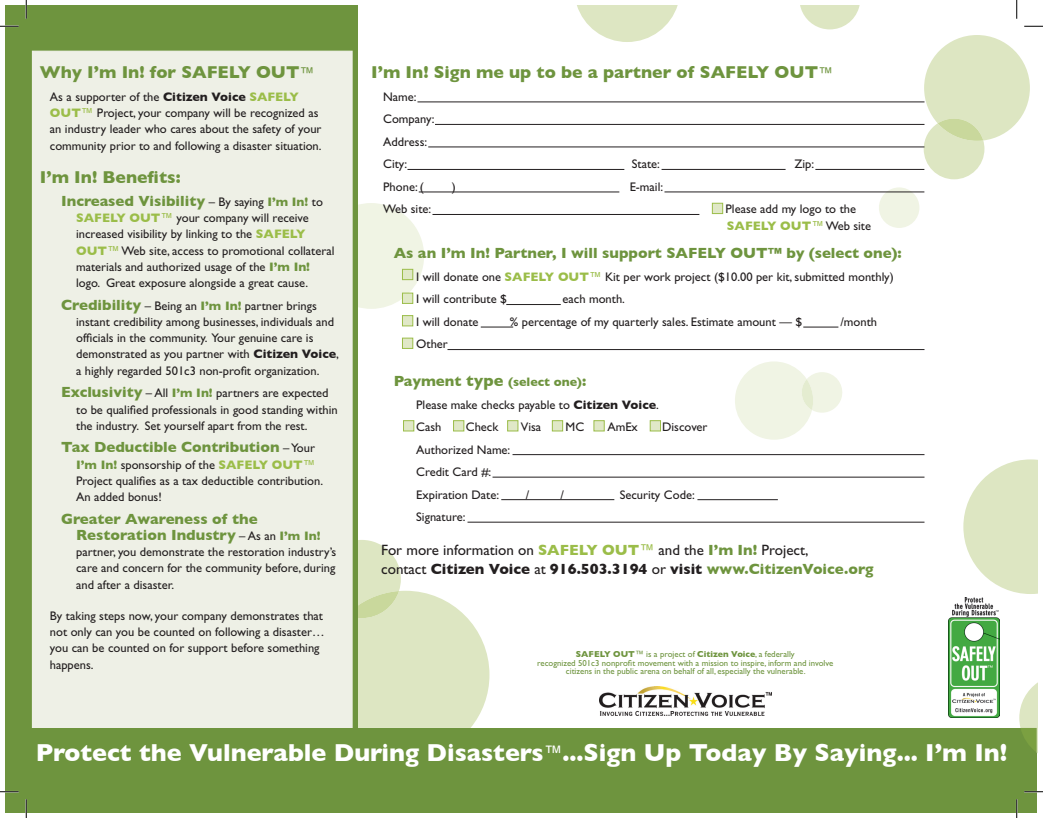
<style>
.page{position:relative;width:1043px;height:818px;background:#fff}
.page>*{position:absolute;margin:0;border:0;box-sizing:border-box;transform-origin:0 0}
.t1{font:700 25px "Gill Sans";color:#fff}
.t2{font:700 17.5px "Gill Sans";color:#6e943e}
.t3{font:700 15px/16.2px "Gill Sans";color:#6e943e}
.t4{font:15px/18.8px "Gill Sans";color:#231f20}
.t5{font:12.5px/16.2px "Gill Sans";color:#231f20}
.t6{font:8.75px/8.8px "Gill Sans";color:#6e943e;text-align:center}
.s1{font-weight:400;font-size:15px}
.s2{font-weight:700}
.s3{font-weight:700;color:#9bbd49}
.s4{color:#9bbd49}
.s5{font-weight:400;font-size:12.5px;color:#231f20}
.s6{font-size:12.5px}
.s7{font-weight:700;color:#6e943e}
.s8{font-weight:700;font-size:15px;color:#6e943e}
.s9{font-weight:700;font-size:16.25px;color:#6e943e}
.s10{font-weight:400;font-size:18.75px}
</style>
<div class="page">
<svg style="left:357px;top:540px;width:132px;height:188px"></svg>
<svg style="left:357px;top:203px;width:67px;height:106px"></svg>
<svg style="left:923px;top:35px;width:106px;height:144px"></svg>
<div style="left:879px;top:187px;width:40px;height:41px;background:#f0f4e4;border-radius:50%"></div>
<svg style="left:963px;top:459px;width:74px;height:135px"></svg>
<div style="left:5px;top:5px;width:352px;height:786px;background:#6e943e"></div>
<div style="left:32px;top:51px;width:320px;height:704px;background:#eef0e6"></div>
<hr style="left:417px;top:102px;width:507px;height:1px;background:#231f20">
<hr style="left:435px;top:124px;width:489px;height:1px;background:#231f20">
<hr style="left:428px;top:147px;width:496px;height:1px;background:#231f20">
<hr style="left:407px;top:169px;width:217px;height:1px;background:#231f20">
<hr style="left:419px;top:192px;width:200px;height:1px;background:#231f20">
<hr style="left:432px;top:214px;width:267px;height:1px;background:#231f20">
<hr style="left:506px;top:304px;width:55px;height:1px;background:#231f20">
<hr style="left:481px;top:327px;width:32px;height:1px;background:#231f20">
<hr style="left:447px;top:349px;width:477px;height:1px;background:#231f20">
<hr style="left:512px;top:454px;width:412px;height:1px;background:#231f20">
<hr style="left:492px;top:477px;width:432px;height:1px;background:#231f20">
<hr style="left:501px;top:499px;width:113px;height:1px;background:#231f20">
<hr style="left:467px;top:522px;width:457px;height:1px;background:#231f20">
<div style="left:712px;top:203px;width:11px;height:11px;background:#e0e8c7;border:1px solid #9bbd49"></div>
<div style="left:402px;top:337px;width:11px;height:12px;background:#e0e8c7;border:1px solid #9bbd49"></div>
<div style="left:402px;top:315px;width:11px;height:11px;background:#e0e8c7;border:1px solid #9bbd49"></div>
<div style="left:402px;top:292px;width:11px;height:12px;background:#e0e8c7;border:1px solid #9bbd49"></div>
<div style="left:402px;top:269px;width:11px;height:11px;background:#e0e8c7;border:1px solid #9bbd49"></div>
<div style="left:403px;top:420px;width:11px;height:11px;background:#e0e8c7;border:1px solid #9bbd49"></div>
<div style="left:453px;top:420px;width:11px;height:11px;background:#e0e8c7;border:1px solid #9bbd49"></div>
<div style="left:507px;top:420px;width:11px;height:11px;background:#e0e8c7;border:1px solid #9bbd49"></div>
<div style="left:552px;top:420px;width:11px;height:11px;background:#e0e8c7;border:1px solid #9bbd49"></div>
<div style="left:593px;top:420px;width:11px;height:11px;background:#e0e8c7;border:1px solid #9bbd49"></div>
<div style="left:649px;top:420px;width:12px;height:11px;background:#e0e8c7;border:1px solid #9bbd49"></div>
<hr style="left:661px;top:169px;width:124px;height:1px;background:#231f20">
<hr style="left:815px;top:169px;width:109px;height:1px;background:#231f20">
<hr style="left:664px;top:192px;width:260px;height:1px;background:#231f20">
<hr style="left:803px;top:327px;width:35px;height:1px;background:#231f20">
<div style="left:5px;top:728px;width:1031px;height:84px;background:#6e943e"></div>
<hr style="left:697px;top:499px;width:81px;height:1px;background:#231f20">
<svg style="left:600px;top:692px;width:172px;height:24px"></svg>
<img style="left:599px;top:686px;width:172px;height:29px">
<svg style="left:949px;top:618px;width:51px;height:100px"></svg>
<img style="left:948px;top:597px;width:51px;height:120px">
<svg style="left:577px;top:5px;width:100px;height:37px"></svg>
<svg style="left:800px;top:5px;width:59px;height:24px"></svg>
<svg style="left:735px;top:361px;width:107px;height:78px"></svg>
<svg style="left:1019px;top:683px;width:18px;height:70px"></svg>
<svg style="left:0;top:25px;width:19px;height:2px"></svg>
<svg style="left:1024px;top:25px;width:18px;height:2px"></svg>
<svg style="left:0;top:791px;width:19px;height:1px"></svg>
<svg style="left:1024px;top:790px;width:18px;height:2px"></svg>
<svg style="left:25px;top:0;width:2px;height:19px"></svg>
<svg style="left:25px;top:799px;width:2px;height:19px"></svg>
<svg style="left:1016px;top:0;width:1px;height:19px"></svg>
<svg style="left:1015px;top:799px;width:2px;height:19px"></svg>
<h2 class="t2" style="left:40px;top:62px;width:276px">Why I’m In! for SAFELY OUT<span class="s1">™</span></h2>
<p class="t5" style="left:50px;top:88px;width:273px">As a supporter of the <span class="s2">Citizen Voice</span> <span class="s3">SAFELY OUT</span><span class="s4">™</span> Project, your company will be recognized as an industry leader who cares about the safety of your community prior to and following a disaster situation.</p>
<h2 class="t2" style="left:40px;top:167px;width:142px">I’m In! Benefits:</h2>
<p class="t3" style="left:61px;top:192px;width:263px">Increased Visibility <span class="s5">– By saying</span> <span class="s6">I’m In!</span> <span class="s5">to</span></p>
<p class="t5" style="left:76px;top:210px;width:260px"><span class="s3">SAFELY OUT</span><span class="s4">™</span> your company will receive increased visibility by linking to the <span class="s3">SAFELY OUT</span><span class="s4">™</span> Web site, access to promotional collateral materials and authorized usage of the <span class="s7">I’m In! </span>logo. Great exposure alongside a great cause.</p>
<p class="t5" style="left:76px;top:297px;width:264px;text-indent:-15px"><span class="s8">Credibility</span> – Being an <span class="s7">I’m In!</span> partner brings instant credibility among businesses, individuals and officials in the community. Your genuine care is demonstrated as you partner with <span class="s2">Citizen Voice</span>, a highly regarded 501c3 non-profit organization.</p>
<p class="t5" style="left:76px;top:385px;width:263px;text-indent:-15px"><span class="s8">Exclusivity</span> – All <span class="s7">I’m In!</span> partners are expected to be qualified professionals in good standing within the industry. Set yourself apart from the rest.</p>
<p class="t3" style="left:61px;top:439px;width:255px">Tax Deductible Contribution <span class="s5">– Your</span></p>
<p class="t5" style="left:76px;top:456px;width:248px"><span class="s7">I’m In!</span> sponsorship of the <span class="s3">SAFELY OUT</span><span class="s4">™<br></span>Project qualifies as a tax deductible contribution.<br>An added bonus!</p>
<p class="t3" style="left:76px;top:510px;width:246px;text-indent:-15px">Greater Awareness of the<br>Restoration Industry <span class="s5">– As an</span> <span class="s6">I’m In!</span></p>
<p class="t5" style="left:76px;top:543px;width:261px;text-align:justify">partner, you demonstrate the restoration industry’s care and concern for the community before, during and after a disaster.</p>
<p class="t5" style="left:50px;top:607px;width:276px">By taking steps now, your company demonstrates that not only can you be counted on following a disaster… you can be counted on for support before something happens.</p>
<h2 class="t2" style="left:371px;top:62px;width:463px">I’m In! Sign me up to be a partner of SAFELY OUT<span class="s1">™</span></h2>
<p class="t5" style="left:383px;top:85px;width:53px;line-height:22.5px">Name:<br>Company:<br>Address:<br>City:</p>
<p class="t5" style="left:632px;top:156px;width:30px">State:</p>
<p class="t5" style="left:794px;top:156px;width:21px">Zip:</p>
<p class="t5" style="left:383px;top:178px;width:42px">Phone: (</p>
<p class="t5" style="left:452px;top:178px;width:6px">)</p>
<p class="t5" style="left:629px;top:178px;width:35px">E-mail:</p>
<p class="t5" style="left:383px;top:201px;width:50px">Web site:</p>
<p class="t5" style="left:725px;top:201px;width:147px">Please add my logo to the<br><span class="s3">SAFELY OUT</span><span class="s4">™</span> Web site</p>
<p class="t3" style="left:394px;top:245px;width:509px">As an I’m In! Partner, I will support SAFELY OUT™ by (select one):</p>
<p class="t5" style="left:416px;top:265px;width:479px;line-height:22.5px">I will donate one <span class="s3">SAFELY OUT</span><span class="s4">™</span> Kit per work project ($10.00 per kit, submitted monthly)<br>I will contribute $</p>
<p class="t5" style="left:562px;top:291px;width:64px">each month.</p>
<p class="t5" style="left:416px;top:313px;width:64px">I will donate</p>
<p class="t5" style="left:510px;top:313px;width:294px">% percentage of my quarterly sales. Estimate amount — $</p>
<p class="t5" style="left:840px;top:313px;width:38px">/month</p>
<p class="t5" style="left:416px;top:336px;width:33px">Other</p>
<p class="t5" style="left:416px;top:370px;width:244px;line-height:22.5px;text-indent:-22px"><span class="s8">Payment</span> <span class="s9">type</span> <span class="s7">(select one)</span><span class="s8">:<br></span>Please make checks payable to <span class="s2">Citizen Voice</span>.<br>Cash</p>
<p class="t5" style="left:466px;top:418px;width:34px">Check</p>
<p class="t5" style="left:521px;top:418px;width:22px">Visa</p>
<p class="t5" style="left:565px;top:418px;width:20px">MC</p>
<p class="t5" style="left:607px;top:418px;width:32px">AmEx</p>
<p class="t5" style="left:662px;top:418px;width:47px">Discover</p>
<p class="t5" style="left:416px;top:438px;width:96px;line-height:22.5px">Authorized Name:<br>Credit Card #:<br>Expiration Date:</p>
<p class="t5" style="left:525px;top:486px;width:5px">/</p>
<p class="t5" style="left:560px;top:486px;width:5px">/</p>
<p class="t5" style="left:619px;top:486px;width:77px">Security Code:</p>
<p class="t5" style="left:416px;top:508px;width:51px">Signature:</p>
<p class="t4" style="left:381px;top:540px;width:494px">For more information on <span class="s3">SAFELY OUT</span><span class="s4">™</span> and the <span class="s7">I’m In!</span> Project,<br>contact <span class="s2">Citizen Voice</span> at <span class="s2">916.503.3194</span> or <span class="s2">visit</span> <span class="s7">www.CitizenVoice.org</span></p>
<p class="t6" style="left:537px;top:649px;width:298px"><span class="s2">SAFELY OUT</span>™ is a project of <span class="s2">Citizen Voice</span>, a federally<br>recognized 501c3 nonprofit movement with a mission to inspire, inform and involve citizens in the public arena on behalf of all, especially the vulnerable.</p>
<h1 class="t1" style="left:36px;top:738px;width:973px">Protect the Vulnerable During Disasters<span class="s10">™</span>...Sign Up Today By Saying... I’m In!</h1>
</div>
